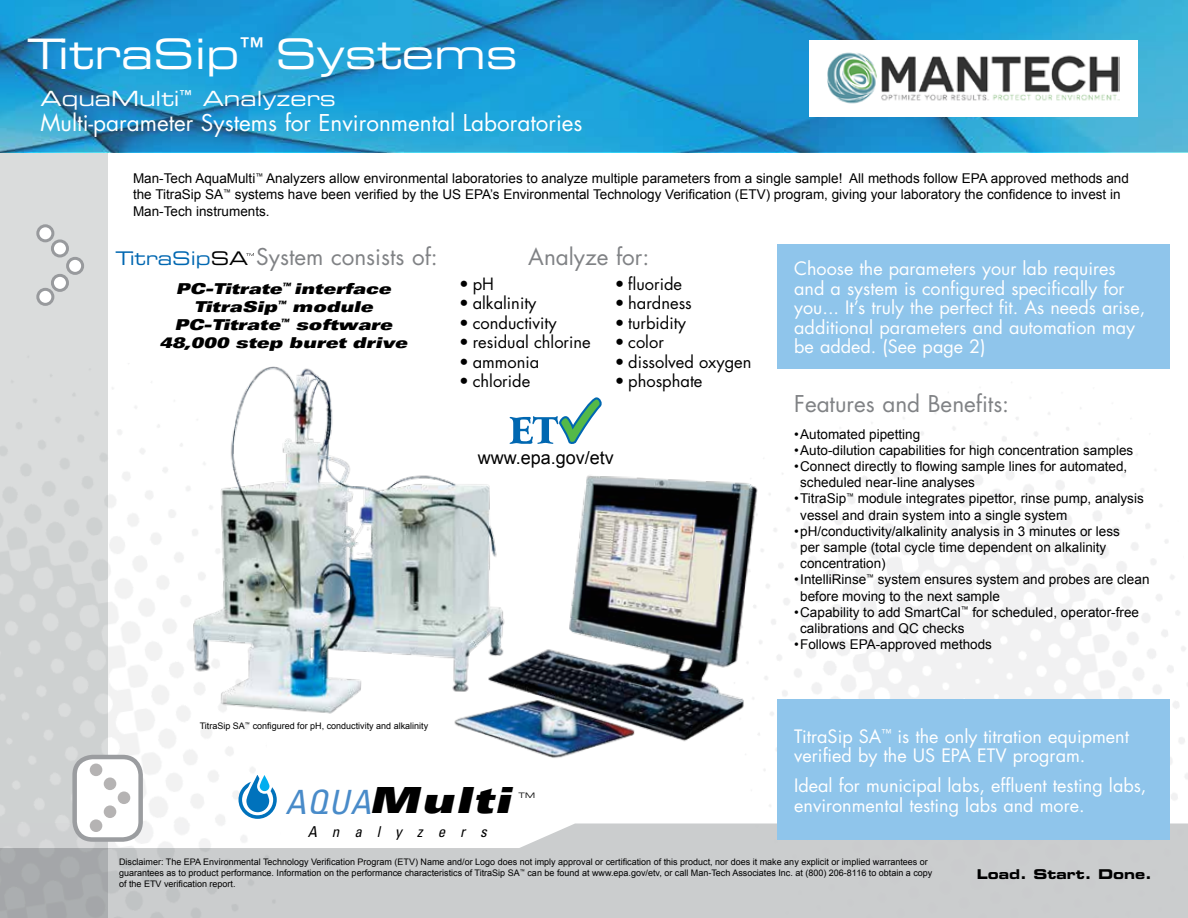
<style>
.page{position:relative;width:1188px;height:918px;background:#fff}
.page>*{position:absolute;margin:0;border:0;box-sizing:border-box;transform-origin:0 0}
.t1{font:42px "Eurostile LT Std Ex 2";color:#fff}
.t2{font:36px "Univers LT Std X Black Ex Obl";letter-spacing:.05em;color:#000}
.t3{font:22.5px "Futura Std";color:#fff}
.t4{font:22.5px "Futura Std";color:#808285}
.t5{font:21px "Eurostile LT Std Ex 2";color:#fff}
.t6{font:18.75px "Eurostile LT Std Ex 2";color:#0067b1}
.t7{font:18px/19.5px "Futura Std";color:#fff}
.t8{font:18px "Arial";color:#000}
.t9{font:16.5px "Futura Std";color:#000}
.t10{font:15px/18px "Univers LT Std X Black Ex Obl";color:#000;text-align:center}
.t11{font:italic condensed 15px "Univers LT Std";letter-spacing:1em;color:#000}
.t12{font:13.5px/16.2px "Arial";color:#000}
.t13{font:13.5px "Eurostile LT Std Bold Ex 2";color:#000}
.t14{font:9px/10.8px "Arial";color:#000}
.t15{font:7.5px "Eurostile LT Std Ex 2";color:#000}
.s1{color:#000}
.s2{font-family:"Univers LT Std";font-style:italic;font-stretch:condensed;font-size:33.45px;color:#498bc9}
</style>
<div class="page">
<div style="left:0;top:0;width:108px;height:918px;background:#dadcdc"></div>
<img style="left:307px;top:368px;width:376px;height:390px">
<img style="left:0;top:363px;width:307px;height:460px">
<svg style="left:0;top:823px;width:683px;height:95px;fill:#cbcdce"></svg>
<div style="left:38px;top:226px;width:15px;height:15px;background:#fff;border-radius:50%"></div>
<div style="left:36px;top:224px;width:18px;height:18px;border:3px solid #989a9d;border-radius:50%"></div>
<div style="left:52px;top:241px;width:15px;height:15px;background:#fff;border-radius:50%"></div>
<div style="left:51px;top:239px;width:18px;height:19px;border:3px solid #989a9d;border-radius:50%"></div>
<div style="left:68px;top:258px;width:15px;height:15px;background:#fff;border-radius:50%"></div>
<div style="left:66px;top:257px;width:18px;height:18px;border:3px solid #989a9d;border-radius:50%"></div>
<div style="left:52px;top:275px;width:15px;height:15px;background:#fff;border-radius:50%"></div>
<div style="left:51px;top:274px;width:18px;height:18px;border:3px solid #989a9d;border-radius:50%"></div>
<div style="left:38px;top:289px;width:15px;height:15px;background:#fff;border-radius:50%"></div>
<div style="left:36px;top:288px;width:18px;height:18px;border:3px solid #989a9d;border-radius:50%"></div>
<svg style="left:0;top:0;width:1188px;height:152px;background:#2098d0"></svg>
<div style="left:777px;top:244px;width:392px;height:125px;background:#8fc5eb"></div>
<img style="left:683px;top:348px;width:505px;height:570px">
<div style="left:777px;top:699px;width:393px;height:141px;background:#8fc5eb"></div>
<svg style="left:510px;top:397px;width:92px;height:47px"></svg>
<div style="left:75px;top:757px;width:66px;height:83px;background:#fff;border-radius:18px"></div>
<div style="left:72px;top:755px;width:71px;height:87px;border:4px solid #9b9da0;border-radius:18px"></div>
<div style="left:90px;top:764px;width:12px;height:12px;background:#b5b3b3;border-radius:50%"></div>
<div style="left:104px;top:778px;width:12px;height:12px;background:#b5b3b3;border-radius:50%"></div>
<div style="left:90px;top:819px;width:12px;height:13px;background:#b5b3b3;border-radius:50%"></div>
<div style="left:104px;top:805px;width:12px;height:13px;background:#b5b3b3;border-radius:50%"></div>
<div style="left:118px;top:791px;width:12px;height:13px;background:#b5b3b3;border-radius:50%"></div>
<svg style="left:240px;top:782px;width:35px;height:35px"></svg>
<div style="left:238px;top:781px;width:39px;height:38px;border:4px solid #0072bc;border-radius:50%"></div>
<svg style="left:245px;top:772px;width:26px;height:42px"></svg>
<div style="left:244px;top:771px;width:28px;height:44px;border:3px solid #fff;border-radius:13px"></div>
<svg style="left:258px;top:772px;width:13px;height:21px"></svg>
<div style="left:257px;top:771px;width:15px;height:23px;border:3px solid #fff;border-radius:6px"></div>
<svg style="left:246px;top:253px;width:8px;height:3px"></svg>
<div style="left:809px;top:40px;width:328px;height:76px;background:#fff"></div>
<img style="left:827px;top:52px;width:293px;height:52px">
<h1 class="t1" style="left:27px;top:25px;width:493px">TitraSip<sup>™</sup> Systems</h1>
<h3 class="t5" style="left:40px;top:84px;width:297px">AquaMulti<sup>™</sup> Analyzers</h3>
<h3 class="t3" style="left:40px;top:109px;width:544px">Multi-parameter Systems for Environmental Laboratories</h3>
<p class="t12" style="left:133px;top:171px;width:997px">Man-Tech AquaMulti<sup>™</sup> Analyzers allow environmental laboratories to analyze multiple parameters from a single sample! All methods follow EPA approved methods and the TitraSip SA<sup>™</sup> systems have been verified by the US EPA’s Environmental Technology Verification (ETV) program, giving your laboratory the confidence to invest in<br>Man-Tech instruments.</p>
<h3 class="t4" style="left:256px;top:242px;width:183px">System consists of:</h3>
<p class="t10" style="left:159px;top:280px;width:249px">PC‑Titrate<sup>™</sup> interface<br>TitraSip<sup>™</sup> module<br>PC‑Titrate<sup>™</sup> software<br>48,000 step buret drive</p>
<h3 class="t6" style="left:116px;top:246px;width:134px">TitraSip<span class="s1">SA</span></h3>
<h3 class="t4" style="left:528px;top:242px;width:123px">Analyze for:</h3>
<p class="t9" style="left:459px;top:273px;width:36px">• pH</p>
<p class="t9" style="left:459px;top:293px;width:79px">• alkalinity</p>
<p class="t9" style="left:459px;top:312px;width:99px">• conductivity</p>
<p class="t9" style="left:459px;top:332px;width:133px">• residual chlorine</p>
<p class="t9" style="left:459px;top:351px;width:82px">• ammonia</p>
<p class="t9" style="left:459px;top:371px;width:73px">• chloride</p>
<p class="t9" style="left:615px;top:273px;width:69px">• fluoride</p>
<p class="t9" style="left:615px;top:293px;width:79px">• hardness</p>
<p class="t9" style="left:615px;top:312px;width:73px">• turbidity</p>
<p class="t9" style="left:615px;top:332px;width:51px">• color</p>
<p class="t9" style="left:615px;top:351px;width:138px">• dissolved oxygen</p>
<p class="t9" style="left:615px;top:371px;width:89px">• phosphate</p>
<h3 class="t8" style="left:478px;top:446px;width:138px">www.epa.gov/etv</h3>
<p class="t14" style="left:200px;top:721px;width:230px">TitraSip SA<sup>™</sup> configured for pH, conductivity and alkalinity</p>
<h2 class="t2" style="left:285px;top:779px;width:227px"><span class="s2">AQUA</span>Multi</h2>
<p class="t11" style="left:308px;top:822px;width:181px">Analyzers</p>
<p class="t15" style="left:519px;top:790px;width:18px">TM</p>
<h3 class="t7" style="left:794px;top:259px;width:353px">Choose the parameters your lab requires and a system is configured specifically for you... It’s truly the perfect fit. As needs arise, additional parameters and automation may be added. (See page 2)</h3>
<h3 class="t4" style="left:794px;top:389px;width:217px">Features and Benefits:</h3>
<p class="t12" style="left:794px;top:426px;width:128px">•Automated pipetting</p>
<p class="t12" style="left:794px;top:442px;width:341px">•Auto-dilution capabilities for high concentration samples</p>
<p class="t12" style="left:800px;top:458px;width:329px;text-indent:-6px">•Connect directly to flowing sample lines for automated, scheduled near-line analyses</p>
<p class="t12" style="left:800px;top:491px;width:345px;text-indent:-6px">•TitraSip<sup>™</sup> module integrates pipettor, rinse pump, analysis vessel and drain system into a single system</p>
<p class="t12" style="left:800px;top:523px;width:321px;text-indent:-6px">•pH/conductivity/alkalinity analysis in 3 minutes or less per sample (total cycle time dependent on alkalinity concentration)</p>
<p class="t12" style="left:800px;top:572px;width:351px;text-indent:-6px">•IntelliRinse<sup>™</sup> system ensures system and probes are clean before moving to the next sample</p>
<p class="t12" style="left:800px;top:604px;width:340px;text-indent:-6px">•Capability to add SmartCal<sup>™</sup> for scheduled, operator-free calibrations and QC checks</p>
<p class="t12" style="left:794px;top:636px;width:199px">•Follows EPA-approved methods</p>
<h3 class="t7" style="left:794px;top:726px;width:336px">TitraSip SA<sup>™</sup> is the only titration equipment verified by the US EPA ETV program.</h3>
<h3 class="t7" style="left:794px;top:776px;width:354px">Ideal for municipal labs, effluent testing labs, environmental testing labs and more.</h3>
<p class="t14" style="left:119px;top:857px;width:815px">Disclaimer: The EPA Environmental Technology Verification Program (ETV) Name and/or Logo does not imply approval or certification of this product, nor does it make any explicit or implied warrantees or guarantees as to product performance. Information on the performance characteristics of TitraSip SA<sup>™</sup> can be found at www.epa.gov/etv, or call Man-Tech Associates Inc. at (800) 206-8116 to obtain a copy of the ETV verification report.</p>
<p class="t13" style="left:977px;top:865px;width:177px">Load. Start. Done.</p>
</div>
